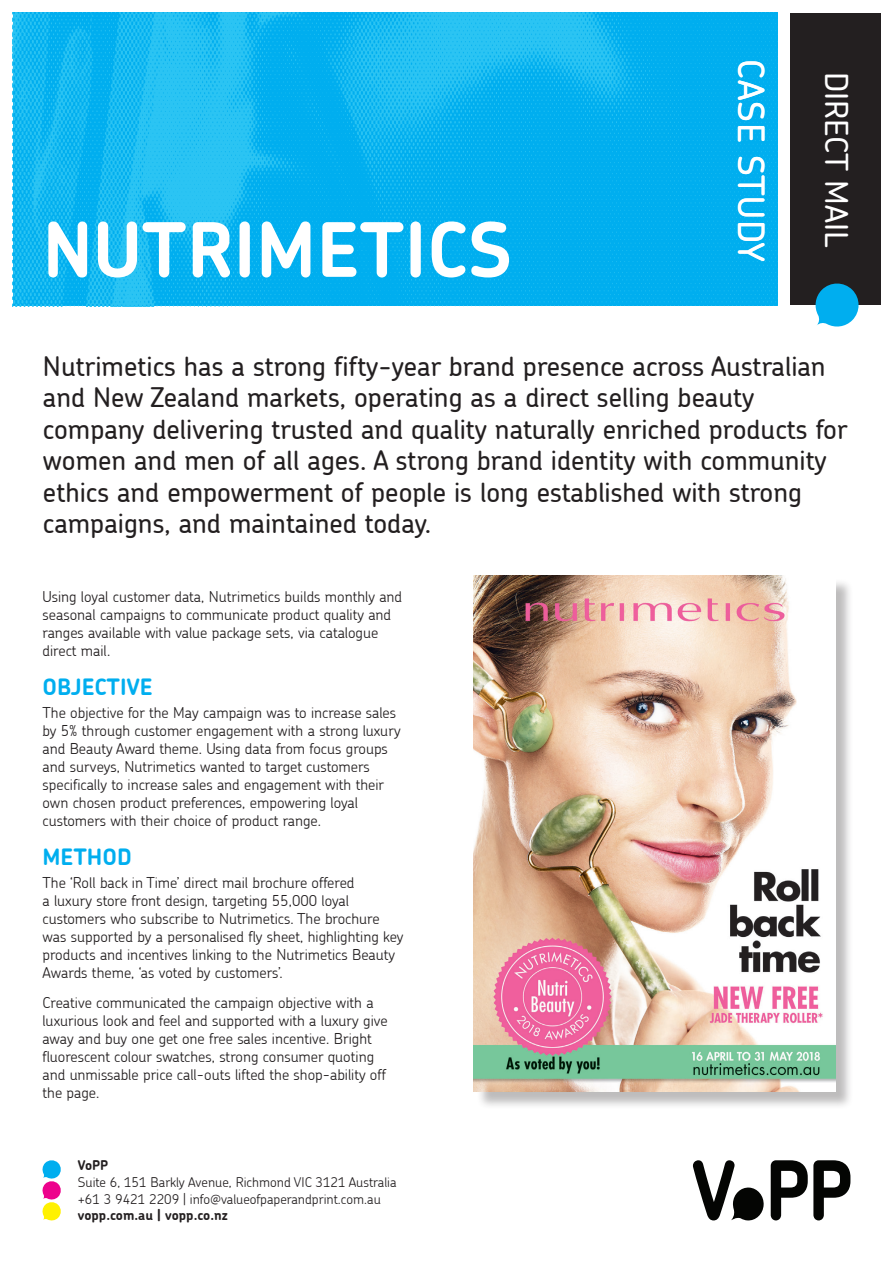
<style>
.page{position:relative;width:893px;height:1263px;background:#fff}
.page>*{position:absolute;margin:0;border:0;box-sizing:border-box;transform-origin:0 0}
.t1{font:700 75px "Chevin";letter-spacing:.005em;color:#fff}
.t2{font:500 36px "Chevin";letter-spacing:.02em;color:#fff}
.t3{font:500 31.5px "Chevin";color:#fff}
.t4{font:500 27px/31.5px "Chevin";color:#231f20}
.t5{font:700 22.5px "Chevin";color:#00aeef}
.t6{font:300 15px/18px "Chevin";color:#231f20}
.t7{font:300 13.35px/16.8px "Chevin";color:#231f20}
.t8{font:700 13.35px "Chevin";color:#231f20}
</style>
<div class="page">
<div style="left:790px;top:14px;width:90px;height:291px;background:#231f20"></div>
<img style="left:13px;top:13px;width:764px;height:293px">
<svg style="left:815px;top:283px;width:44px;height:44px"></svg>
<svg style="left:42px;top:1160px;width:19px;height:61px"></svg>
<svg style="left:771px;top:1160px;width:79px;height:60px"></svg>
<svg style="left:693px;top:1160px;width:71px;height:61px"></svg>
<div style="left:476px;top:578px;width:378px;height:532px;background:#231f20;opacity:.3"></div>
<img style="left:474px;top:576px;width:361px;height:515px">
<h1 class="t1" style="left:43px;top:201px;width:471px">NUTRIMETICS</h1>
<h2 class="t2" style="left:774px;top:59px;width:203px;rotate:90deg">CASE STUDY</h2>
<h3 class="t3" style="left:857px;top:72px;width:177px;rotate:90deg">DIRECT MAIL</h3>
<p class="t4" style="left:43px;top:350px;width:806px">Nutrimetics has a strong fifty-year brand presence across Australian and New Zealand markets, operating as a direct selling beauty company delivering trusted and quality naturally enriched products for women and men of all ages. A strong brand identity with community ethics and empowerment of people is long established with strong campaigns, and maintained today.</p>
<p class="t6" style="left:43px;top:587px;width:361px">Using loyal customer data, Nutrimetics builds monthly and seasonal campaigns to communicate product quality and ranges available with value package sets, via catalogue direct mail.</p>
<h3 class="t5" style="left:43px;top:672px;width:111px">OBJECTIVE</h3>
<p class="t6" style="left:43px;top:703px;width:360px">The objective for the May campaign was to increase sales by 5% through customer engagement with a strong luxury and Beauty Award theme. Using data from focus groups and surveys, Nutrimetics wanted to target customers specifically to increase sales and engagement with their own chosen product preferences, empowering loyal customers with their choice of product range.</p>
<h3 class="t5" style="left:43px;top:842px;width:91px">METHOD</h3>
<p class="t6" style="left:43px;top:873px;width:363px">The ‘Roll back in Time’ direct mail brochure offered<br>a luxury store front design, targeting 55,000 loyal customers who subscribe to Nutrimetics. The brochure was supported by a personalised fly sheet, highlighting key products and incentives linking to the Nutrimetics Beauty Awards theme, ‘as voted by customers’.</p>
<p class="t6" style="left:43px;top:994px;width:347px">Creative communicated the campaign objective with a luxurious look and feel and supported with a luxury give away and buy one get one free sales incentive. Bright fluorescent colour swatches, strong consumer quoting and unmissable price call-outs lifted the shop-ability off the page.</p>
<p class="t8" style="left:78px;top:1156px;width:32px">VoPP</p>
<p class="t7" style="left:78px;top:1173px;width:320px">Suite 6, 151 Barkly Avenue, Richmond VIC 3121 Australia +61 3 9421 2209 | info@valueofpaperandprint.com.au</p>
<p class="t8" style="left:78px;top:1207px;width:152px">vopp.com.au | vopp.co.nz</p>
</div>
